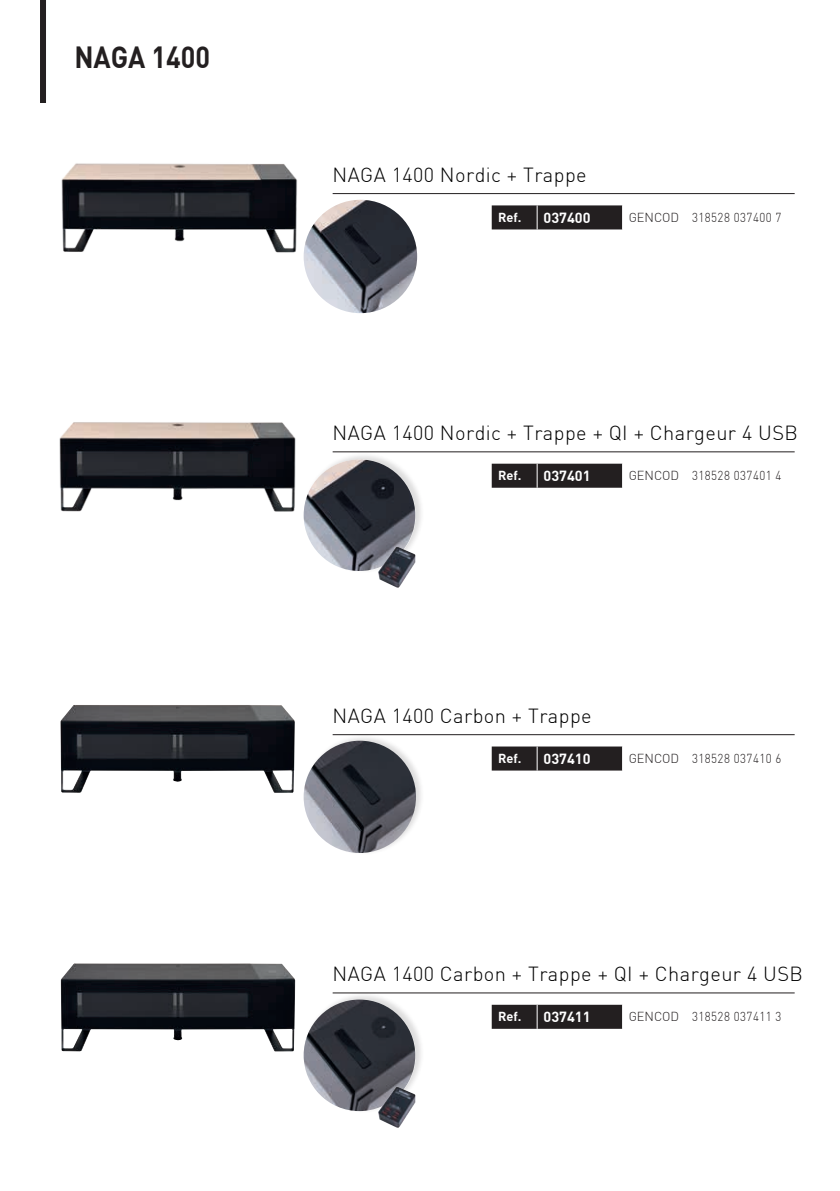
<style>
.page{position:relative;width:840px;height:1191px;background:#fff}
.page>*{position:absolute;margin:0;border:0;box-sizing:border-box;transform-origin:0 0}
.t1{font:700 30px "DIN";color:#231f20;scale:.9 1}
.t2{font:300 20px "DIN";letter-spacing:.02em;color:#000001}
.t3{font:700 14.4px "DIN";color:#fff}
.t4{font:300 12.8px "DIN";letter-spacing:.04em;color:#231f20}
.t5{font:700 12.8px "DIN";color:#fff}
</style>
<div class="page">
<hr style="left:332px;top:193px;width:462px;height:1px;background:#231f20">
<hr style="left:332px;top:451px;width:462px;height:1px;background:#231f20">
<hr style="left:332px;top:734px;width:462px;height:1px;background:#231f20">
<hr style="left:332px;top:992px;width:462px;height:1px;background:#231f20">
<div style="left:40px;top:0;width:6px;height:103px;background:#231f20"></div>
<img style="left:61px;top:163px;width:236px;height:90px">
<img style="left:60px;top:705px;width:235px;height:88px">
<img style="left:61px;top:963px;width:234px;height:88px">
<img style="left:59px;top:422px;width:237px;height:90px">
<div style="left:302px;top:733px;width:121px;height:121px;background:#231f20;opacity:.15"></div>
<img style="left:303px;top:740px;width:113px;height:113px;border-radius:56px">
<div style="left:302px;top:992px;width:121px;height:121px;background:#231f20;opacity:.15"></div>
<img style="left:303px;top:999px;width:112px;height:112px;border-radius:56px">
<img style="left:378px;top:1087px;width:37px;height:40px">
<div style="left:302px;top:452px;width:121px;height:121px;background:#231f20;opacity:.15"></div>
<img style="left:303px;top:459px;width:112px;height:112px;border-radius:56px">
<img style="left:378px;top:547px;width:37px;height:40px">
<img style="left:303px;top:200px;width:114px;height:113px;border-radius:57px">
<svg style="left:491px;top:205px;width:132px;height:24px;background:#2b2728"></svg>
<svg style="left:491px;top:746px;width:132px;height:24px;background:#2c2829"></svg>
<svg style="left:491px;top:1004px;width:132px;height:24px;background:#2e2a2b"></svg>
<svg style="left:491px;top:464px;width:132px;height:24px;background:#292526"></svg>
<h1 class="t1" style="left:74px;top:38px;width:152px">NAGA 1400</h1>
<p class="t2" style="left:332px;top:162px;width:255px">NAGA 1400 Nordic + Trappe</p>
<p class="t5" style="left:498px;top:209px;width:25px">Ref.</p>
<p class="t3" style="left:543px;top:208px;width:48px">037400</p>
<p class="t4" style="left:628px;top:209px;width:154px">GENCOD 318528 037400 7</p>
<p class="t2" style="left:332px;top:420px;width:466px">NAGA 1400 Nordic + Trappe + QI + Chargeur 4 USB</p>
<p class="t5" style="left:498px;top:467px;width:25px">Ref.</p>
<p class="t3" style="left:543px;top:467px;width:48px">037401</p>
<p class="t4" style="left:628px;top:467px;width:154px">GENCOD 318528 037401 4</p>
<p class="t2" style="left:332px;top:703px;width:260px">NAGA 1400 Carbon + Trappe</p>
<p class="t5" style="left:498px;top:750px;width:25px">Ref.</p>
<p class="t3" style="left:543px;top:749px;width:48px">037410</p>
<p class="t4" style="left:628px;top:750px;width:154px">GENCOD 318528 037410 6</p>
<p class="t2" style="left:332px;top:961px;width:471px">NAGA 1400 Carbon + Trappe + QI + Chargeur 4 USB</p>
<p class="t5" style="left:498px;top:1008px;width:25px">Ref.</p>
<p class="t3" style="left:543px;top:1007px;width:48px">037411</p>
<p class="t4" style="left:628px;top:1008px;width:154px">GENCOD 318528 037411 3</p>
</div>
